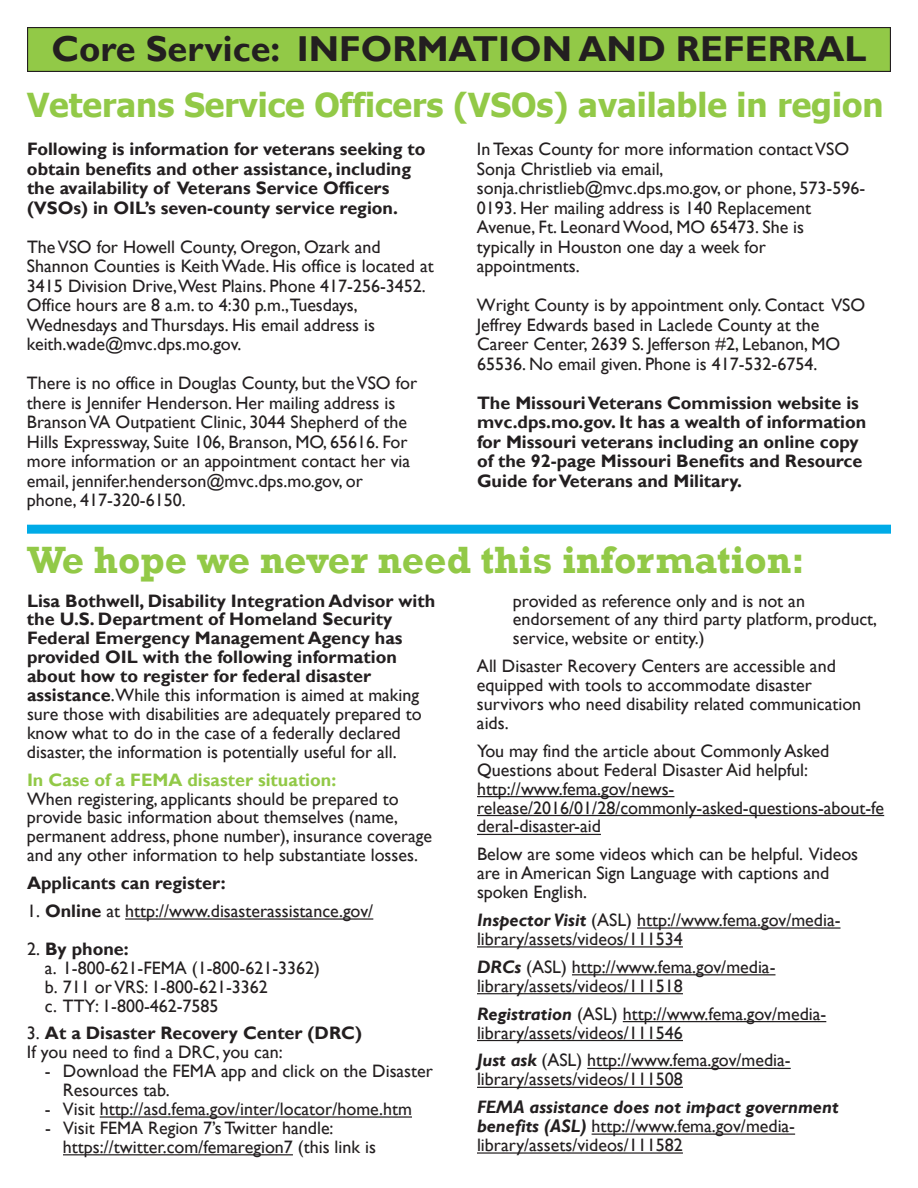
<style>
.page{position:relative;width:918px;height:1188px;background:#fff}
.page>*{position:absolute;margin:0;border:0;box-sizing:border-box;transform-origin:0 0}
.t1{font:700 39px "Rockwell";color:#92c947}
.t2{font:700 36px "Gill Sans";color:#231f20}
.t3{font:700 33px "Tahoma";color:#92c947}
.t4{font:18px/18.9px "Gill Sans";color:#231f20}
.t5{font:700 18px/18.9px "Gill Sans";color:#231f20}
.t6{font:700 18px "Gill Sans";color:#92c947}
.s1{font-weight:400}
.s2{font-weight:700}
.s3{font-weight:700;font-style:italic}
</style>
<div class="page">
<div style="left:27px;top:525px;width:864px;height:9px;background:#00abe7"></div>
<div style="left:28px;top:28px;width:862px;height:43px;background:#92c947"></div>
<div style="left:27px;top:27px;width:864px;height:45px;border:1px solid #231f20"></div>
<hr style="left:125px;top:918px;width:248px;height:2px;background:#231f20">
<hr style="left:100px;top:1116px;width:312px;height:2px;background:#231f20">
<hr style="left:63px;top:1154px;width:230px;height:1px;background:#231f20">
<hr style="left:477px;top:796px;width:197px;height:1px;background:#231f20">
<hr style="left:477px;top:815px;width:407px;height:1px;background:#231f20">
<hr style="left:477px;top:834px;width:124px;height:1px;background:#231f20">
<hr style="left:637px;top:927px;width:204px;height:2px;background:#231f20">
<hr style="left:477px;top:946px;width:206px;height:2px;background:#231f20">
<hr style="left:572px;top:974px;width:203px;height:1px;background:#231f20">
<hr style="left:477px;top:993px;width:206px;height:1px;background:#231f20">
<hr style="left:623px;top:1021px;width:203px;height:1px;background:#231f20">
<hr style="left:477px;top:1040px;width:206px;height:1px;background:#231f20">
<hr style="left:587px;top:1068px;width:204px;height:1px;background:#231f20">
<hr style="left:477px;top:1087px;width:206px;height:1px;background:#231f20">
<hr style="left:592px;top:1134px;width:203px;height:1px;background:#231f20">
<hr style="left:477px;top:1152px;width:206px;height:2px;background:#231f20">
<h2 class="t2" style="left:51px;top:28px;width:817px">Core Service: INFORMATION AND REFERRAL</h2>
<h3 class="t3" style="left:27px;top:84px;width:858px">Veterans Service Officers (VSOs) available in region</h3>
<p class="t5" style="left:27px;top:139px;width:400px;line-height:19.5px">Following is information for veterans seeking to obtain benefits and other assistance, including the availability of Veterans Service Officers (VSOs) in OIL’s seven-county service region.</p>
<p class="t4" style="left:27px;top:237px;width:408px;line-height:19.5px">TheVSO for Howell County, Oregon, Ozark and Shannon Counties is KeithWade. His office is located at 3415 Division Drive,West Plains. Phone 417-256-3452.<br>Office hours are 8 a.m. to 4:30 p.m.,Tuesdays, Wednesdays and Thursdays. His email address is keith.wade@mvc.dps.mo.gov.</p>
<p class="t4" style="left:27px;top:373px;width:392px;line-height:19.5px">There is no office in Douglas County, but theVSO for there is Jennifer Henderson. Her mailing address is BransonVA Outpatient Clinic, 3044 Shepherd of the Hills Expressway, Suite 106, Branson, MO, 65616. For more information or an appointment contact her via email, jennifer.henderson@mvc.dps.mo.gov, or phone, 417-320-6150.</p>
<p class="t4" style="left:477px;top:139px;width:390px;line-height:19.5px">In Texas County for more information contactVSO Sonja Christlieb via email, sonja.christlieb@mvc.dps.mo.gov, or phone, 573-596- 0193. Her mailing address is 140 Replacement Avenue, Ft. LeonardWood, MO 65473. She is typically in Houston one day a week for appointments.</p>
<p class="t4" style="left:477px;top:295px;width:390px;line-height:19.5px">Wright County is by appointment only. Contact VSO Jeffrey Edwards based in Laclede County at the Career Center, 2639 S. Jefferson #2, Lebanon, MO 65536. No email given. Phone is 417-532-6754.</p>
<p class="t5" style="left:477px;top:393px;width:391px;line-height:19.5px">The MissouriVeterans Commission website is mvc.dps.mo.gov. It has a wealth of information for Missouri veterans including an online copy of the 92-page Missouri Benefits and Resource Guide forVeterans and Military.</p>
<h1 class="t1" style="left:27px;top:536px;width:779px">We hope we never need this information:</h1>
<p class="t5" style="left:27px;top:591px;width:410px">Lisa Bothwell, Disability Integration Advisor with the U.S. Department of Homeland Security Federal Emergency Management Agency has provided OIL with the following information about how to register for federal disaster assistance<span class="s1">.While this information is aimed at making sure those with disabilities are adequately prepared to know what to do in the case of a federally declared disaster, the information is potentially useful for all.</span></p>
<p class="t6" style="left:27px;top:769px;width:311px">In Case of a FEMA disaster situation:</p>
<p class="t4" style="left:27px;top:789px;width:407px">When registering, applicants should be prepared to provide basic information about themselves (name, permanent address, phone number), insurance coverage and any other information to help substantiate losses.</p>
<p class="t5" style="left:27px;top:873px;width:200px">Applicants can register:</p>
<p class="t4" style="left:27px;top:901px;width:348px">1. <span class="s2">Online</span> at http://www.disasterassistance.gov/</p>
<p class="t4" style="left:45px;top:939px;width:277px;text-indent:-18px">2. <span class="s2">By phone:<br></span>a. 1-800-621-FEMA (1-800-621-3362) b. 711 orVRS: 1-800-621-3362<br>c. TTY: 1-800-462-7585</p>
<p class="t5" style="left:27px;top:1024px;width:337px"><span class="s1">3.</span> At a Disaster Recovery Center (DRC)<br><span class="s1">If you need to find a DRC, you can:</span></p>
<p class="t4" style="left:63px;top:1062px;width:371px;text-indent:-18px">- Download the FEMA app and click on the Disaster<br>Resources tab.</p>
<p class="t4" style="left:45px;top:1099px;width:369px">- Visit http://asd.fema.gov/inter/locator/home.htm</p>
<p class="t4" style="left:63px;top:1118px;width:315px;text-indent:-18px">- Visit FEMA Region 7’s Twitter handle: https://twitter.com/femaregion7 (this link is</p>
<p class="t4" style="left:513px;top:591px;width:366px">provided as reference only and is not an endorsement of any third party platform, product, service, website or entity.)</p>
<p class="t4" style="left:477px;top:657px;width:386px">All Disaster Recovery Centers are accessible and equipped with tools to accommodate disaster survivors who need disability related communication aids.</p>
<p class="t4" style="left:477px;top:741px;width:409px">You may find the article about Commonly Asked Questions about Federal Disaster Aid helpful: http://www.fema.gov/news&shy;release/2016/01/28/commonly-asked-questions-about-fe deral-disaster-aid</p>
<p class="t4" style="left:477px;top:845px;width:383px">Below are some videos which can be helpful. Videos are in American Sign Language with captions and spoken English.</p>
<p class="t4" style="left:477px;top:910px;width:365px"><span class="s3">Inspector Visit</span> (ASL) http://www.fema.gov/media&shy;library/assets/videos/111534</p>
<p class="t4" style="left:477px;top:957px;width:300px"><span class="s3">DRCs</span> (ASL) http://www.fema.gov/media&shy;library/assets/videos/111518</p>
<p class="t4" style="left:477px;top:1004px;width:351px"><span class="s3">Registration</span> (ASL) http://www.fema.gov/media&shy;library/assets/videos/111546</p>
<p class="t4" style="left:477px;top:1051px;width:315px"><span class="s3">Just ask</span> (ASL) http://www.fema.gov/media&shy;library/assets/videos/111508</p>
<p class="t4" style="left:477px;top:1098px;width:363px"><span class="s3">FEMA assistance does not impact government benefits (ASL)</span> http://www.fema.gov/media&shy;library/assets/videos/111582</p>
</div>
